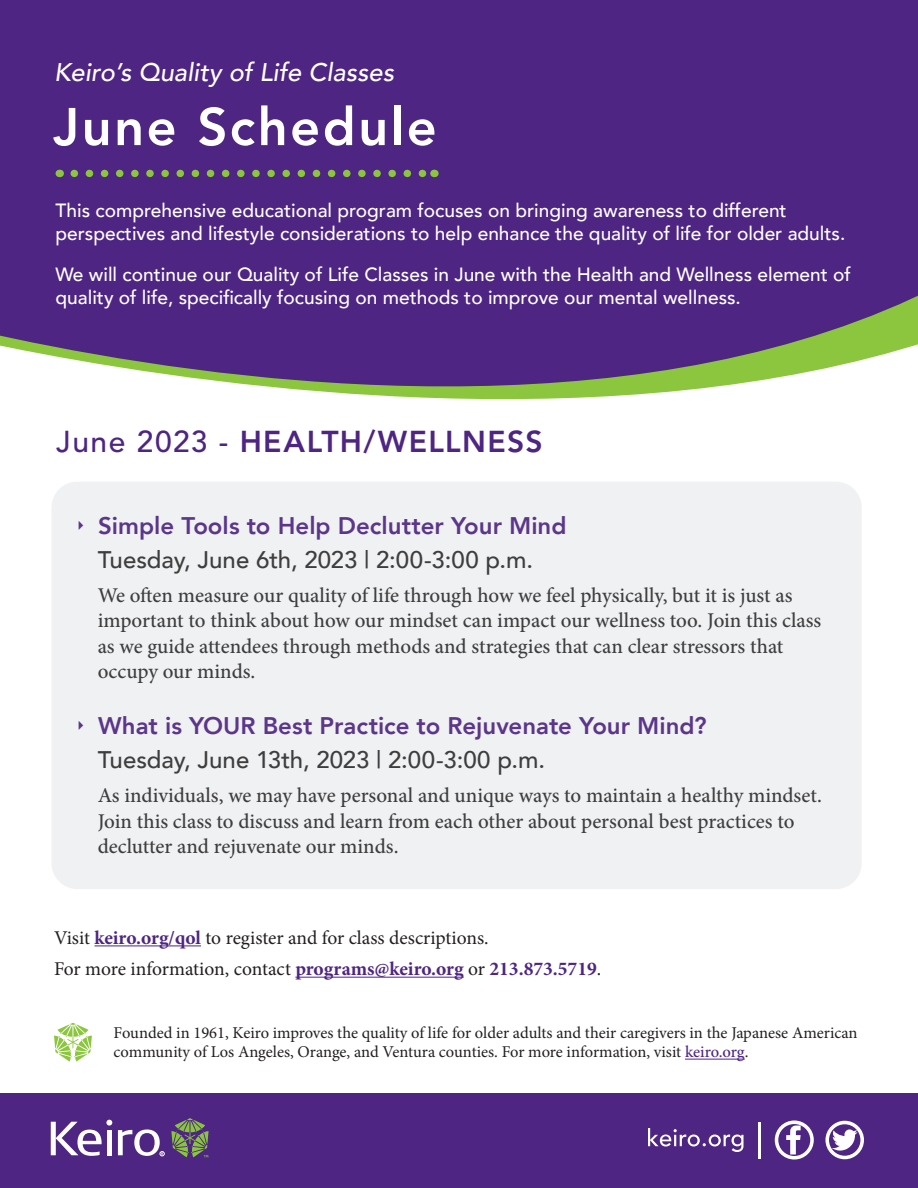
<style>
.page{position:relative;width:918px;height:1188px;background:#fff}
.page>*{position:absolute;margin:0;border:0;box-sizing:border-box;transform-origin:0 0}
.t1{font:800 52.5px "Avenir LT Std";letter-spacing:.045em;color:#fff}
.t2{font:800 30px "Avenir LT Std";letter-spacing:.045em;color:#4e2582}
.t3{font:italic 500 25.5px "Avenir";color:#fff}
.t4{font:800 24px/34.2px "Avenir";color:#5b368a}
.t5{font:500 24px "Avenir";color:#3e3e3f}
.t6{font:500 21px/25.2px "Minion Pro";color:#3e3e3f}
.t7{font:700 19.5px "Minion Pro";color:#4e2582}
.t8{font:19.5px "Minion Pro";letter-spacing:-.005em;color:#231f20}
.t9{font:500 19.2px/23px "Avenir";color:#fff}
.t10{font:16.5px/19.8px "Minion Pro";color:#231f20}
.s1{font-weight:500}
.s2{font-family:"MS P Mincho";font-weight:400}
.s3{font-weight:500;color:#3e3e3f}
.s4{font-weight:700;color:#4e2582}
.s5{font-weight:400;color:#231f20}
.s6{font-weight:500;color:#4e2582}
</style>
<div class="page">
<svg style="left:0;top:0;width:918px;height:483px;fill:#4e2582"></svg>
<div style="left:0;top:1093px;width:918px;height:95px;background:#4e2582"></div>
<svg style="left:648px;top:1128px;width:96px;height:24px"></svg>
<svg style="left:774px;top:1120px;width:90px;height:40px"></svg>
<hr style="left:758px;top:1122px;width:3px;height:36px;background:#fff">
<svg style="left:51px;top:1120px;width:61px;height:36px"></svg>
<svg style="left:118px;top:1129px;width:47px;height:27px"></svg>
<svg style="left:171px;top:1118px;width:38px;height:39px"></svg>
<div style="left:51px;top:482px;width:811px;height:407px;background:#f0f1f2;border-radius:26px"></div>
<svg style="left:74px;top:170px;width:352px;height:7px;background:#666"></svg>
<hr style="left:685px;top:1059px;width:60px;height:1px;background:#4e2582">
<svg style="left:54px;top:1023px;width:38px;height:39px"></svg>
<hr style="left:295px;top:977px;width:169px;height:1px;background:#4e2582">
<hr style="left:94px;top:945px;width:107px;height:1px;background:#4e2582">
<p class="t3" style="left:54px;top:57px;width:341px">Keiro’s Quality of Life Classes</p>
<h1 class="t1" style="left:53px;top:96px;width:385px">June Schedule</h1>
<p class="t9" style="left:56px;top:198px;width:791px">This comprehensive educational program focuses on bringing awareness to different perspectives and lifestyle considerations to help enhance the quality of life for older adults.</p>
<p class="t9" style="left:56px;top:262px;width:797px">We will continue our Quality of Life Classes in June with the Health and Wellness element of quality of life, specifically focusing on methods to improve our mental wellness.</p>
<h2 class="t2" style="left:56px;top:424px;width:488px"><span class="s1">June 2023 -</span> HEALTH/WELLNESS</h2>
<p class="t4" style="left:77px;top:508px;width:491px"><span class="s2">‣</span> Simple Tools to Help Declutter Your Mind</p>
<p class="t5" style="left:98px;top:539px;width:437px">Tuesday, June 6th, 2023 | 2:00-3:00 p.m.</p>
<p class="t6" style="left:98px;top:583px;width:725px">We often measure our quality of life through how we feel physically, but it is just as important to think about how our mindset can impact our wellness too. Join this class as we guide attendees through methods and strategies that can clear stressors that occupy our minds.</p>
<p class="t4" style="left:98px;top:708px;width:611px;text-indent:-20px"><span class="s2">‣</span> What is YOUR Best Practice to Rejuvenate Your Mind?<br><span class="s3">Tuesday, June 13th, 2023 | 2:00-3:00 p.m.</span></p>
<p class="t6" style="left:98px;top:783px;width:726px">As individuals, we may have personal and unique ways to maintain a healthy mindset.<br>Join this class to discuss and learn from each other about personal best practices to declutter and rejuvenate our minds.</p>
<p class="t8" style="left:54px;top:925px;width:436px">Visit <span class="s4">keiro.org/qol</span> to register and for class descriptions.</p>
<p class="t7" style="left:54px;top:955px;width:549px"><span class="s5">For more information, contact</span> programs@keiro.org <span class="s5">or</span> 213.873.5719<span class="s5">.</span></p>
<p class="t10" style="left:114px;top:1023px;width:745px">Founded in 1961, Keiro improves the quality of life for older adults and their caregivers in the Japanese American community of Los Angeles, Orange, and Ventura counties. For more information, visit <span class="s6">keiro.org</span>.</p>
</div>
